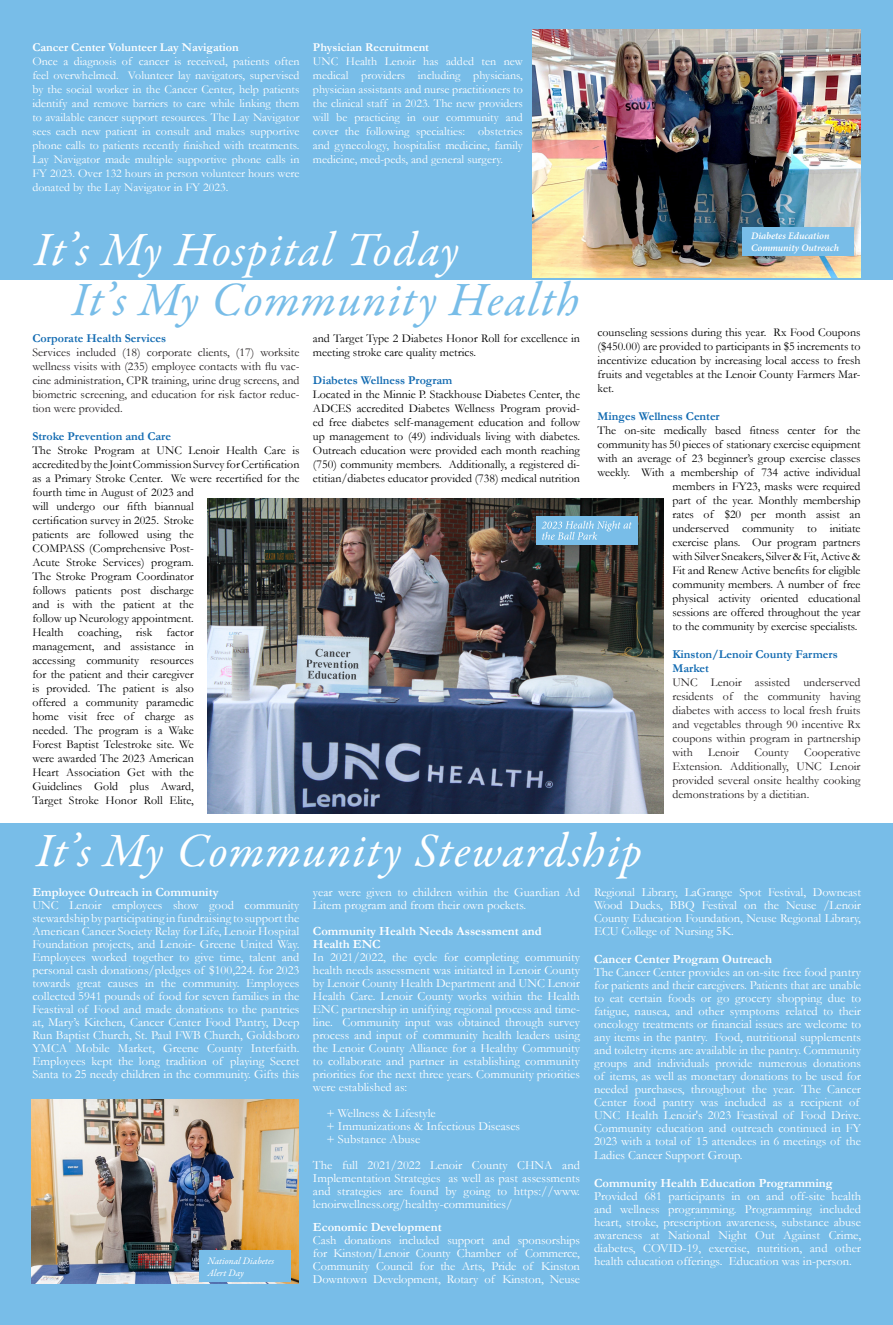
<style>
.page{position:relative;width:893px;height:1325px;background:#fff}
.page>*{position:absolute;margin:0;border:0;box-sizing:border-box;transform-origin:0 0}
.t1{font:italic 48px "Garamond Premr Pro";letter-spacing:.025em;color:#fff}
.t2{font:italic 48px "Garamond Premr Pro";letter-spacing:.025em;color:#78bde8}
.t3{font:12.5px/13px "Garamond";color:#fff;text-align:justify}
.t4{font:700 12.5px/13px "Garamond";color:#fff}
.t5{font:12px/14px "Garamond";color:#000;text-align:justify}
.t6{font:12px/14px "Garamond";color:#fff;text-align:justify}
.t7{font:12px/14px "Garamond";color:#231f20;text-align:justify}
.t8{font:700 12px/14px "Garamond";color:#116ab1}
.t9{font:700 12px "Garamond";color:#fff}
.Paragraph_Style_1{font:italic 600 10px/12px "Minion Pro";letter-spacing:-.005em;color:#fff}
.t10{font:italic 10px/11px "Garamond Premr Pro";letter-spacing:-.005em;color:#fff}
</style>
<div class="page">
<div style="left:0;top:0;width:893px;height:279px;background:#78bde8"></div>
<div style="left:0;top:824px;width:893px;height:501px;background:#78bde8"></div>
<img style="left:532px;top:30px;width:328px;height:247px">
<img style="left:32px;top:1099px;width:266px;height:185px">
<div style="left:199px;top:1250px;width:91px;height:32px;background:#78bde8"></div>
<img style="left:207px;top:498px;width:456px;height:315px">
<div style="left:536px;top:516px;width:102px;height:28px;background:#78bde8"></div>
<svg style="left:541px;top:521px;width:91px;height:19px"></svg>
<div style="left:742px;top:227px;width:111px;height:29px;background:#78bde8"></div>
<p class="t9" style="left:32px;top:39px;width:208px">Cancer Center Volunteer Lay Navigation</p>
<p class="t6" style="left:32px;top:54px;width:269px">Once a diagnosis of cancer is received, patients often feel overwhelmed. Volunteer lay navigators, supervised by the social worker in the Cancer Center, help patients identify and remove barriers to care while linking them to available cancer support resources. The Lay Navigator sees each new patient in consult and makes supportive phone calls to patients recently finished with treatments.<br>Lay Navigator made multiple supportive phone calls in FY 2023. Over 132 hours in person volunteer hours were donated by the Lay Navigator in FY 2023.</p>
<p class="t9" style="left:313px;top:39px;width:118px">Physician Recruitment</p>
<p class="t6" style="left:313px;top:54px;width:211px">UNC Health Lenoir has added ten new medical providers including physicians, physician assistants and nurse practitioners to the clinical staff in 2023. The new providers will be practicing in our community and cover the following specialties: obstetrics and gynecology, hospitalist medicine, family medicine, med-peds, and general surgery.</p>
<p class="t1" style="left:34px;top:219px;width:426px">It’s My Hospital Today</p>
<p class="t2" style="left:72px;top:270px;width:510px">It’s My Community Health</p>
<p class="t8" style="left:32px;top:331px;width:135px">Corporate Health Services</p>
<p class="t7" style="left:32px;top:345px;width:269px">Services included (18) corporate clients, (17) worksite wellness visits with (235) employee contacts with flu vac&shy;cine administration, CPR training, urine drug screens, and biometric screening, and education for risk factor reduc&shy;tion were provided.</p>
<p class="t8" style="left:32px;top:429px;width:140px">Stroke Prevention and Care</p>
<p class="t5" style="left:32px;top:443px;width:269px;text-align:left">The Stroke Program at UNC Lenoir Health Care is accredited by the Joint Commission Survey for Certification as a Primary Stroke Center. We were recertified for the fourth time in August of 2023 and<br>will undergo our fifth biannual<br>certification survey in 2025. Stroke<br>patients are followed using the<br>COMPASS (Comprehensive Post-<br>Acute Stroke Services) program.<br>The Stroke Program Coordinator<br>follows patients post discharge<br>and is with the patient at the<br>follow up Neurology appointment.<br>Health coaching, risk factor<br>management, and assistance in<br>accessing community resources<br>for the patient and their caregiver<br>is provided. The patient is also<br>offered a community paramedic<br>home visit free of charge as<br>needed. The program is a Wake<br>Forest Baptist Telestroke site. We<br>were awarded The 2023 American<br>Heart Association Get with the<br>Guidelines Gold plus Award,<br>Target Stroke Honor Roll Elite,</p>
<p class="t5" style="left:313px;top:331px;width:268px">and Target Type 2 Diabetes Honor Roll for excellence in meeting stroke care quality metrics.</p>
<p class="t8" style="left:313px;top:373px;width:141px">Diabetes Wellness Program</p>
<p class="t5" style="left:313px;top:387px;width:269px">Located in the Minnie P. Stackhouse Diabetes Center, the ADCES accredited Diabetes Wellness Program provid&shy;ed free diabetes self-management education and follow up management to (49) individuals living with diabetes.<br>Outreach education were provided each month reaching (750) community members. Additionally, a registered di&shy;etitian/diabetes educator provided (738) medical nutrition</p>
<p class="Paragraph_Style_1" style="left:751px;top:230px;width:89px">Diabetes Education<br>Community Outreach</p>
<p class="t5" style="left:597px;top:325px;width:265px">counseling sessions during this year. Rx Food Coupons ($450.00) are provided to participants in $5 increments to incentivize education by increasing local access to fresh fruits and vegetables at the Lenoir County Farmers Mar&shy;ket.</p>
<p class="t8" style="left:597px;top:409px;width:124px">Minges Wellness Center</p>
<p class="t5" style="left:597px;top:423px;width:265px;text-align:right">The on-site medically based fitness center for the community has 50 pieces of stationary exercise equipment with an average of 23 beginner’s group exercise classes weekly. With a membership of 734 active individual members in FY23, masks were required<br>part of the year. Monthly membership<br>rates of $20 per month assist an<br>underserved community to initiate<br>exercise plans. Our program partners<br>with Silver Sneakers, Silver &amp; Fit, Active &amp;<br>Fit and Renew Active benefits for eligible<br>community members. A number of free<br>physical activity oriented educational<br>sessions are offered throughout the year<br>to the community by exercise specialists.</p>
<p class="t8" style="left:672px;top:647px;width:167px">Kinston/Lenoir County Farmers<br>Market</p>
<p class="t7" style="left:672px;top:675px;width:190px">UNC Lenoir assisted underserved residents of the community having diabetes with access to local fresh fruits and vegetables through 90 incentive Rx coupons within program in partnership with</p>
<p class="t7" style="left:672px;top:745px;width:190px;text-indent:132px">Cooperative Extension. Additionally, UNC Lenoir provided several onsite healthy cooking demonstrations by a dietitian.</p>
<p class="t7" style="left:708px;top:745px;width:32px">Lenoir</p>
<p class="t7" style="left:754px;top:745px;width:36px">County</p>
<p class="t1" style="left:36px;top:820px;width:608px">It’s My Community Stewardship</p>
<p class="t4" style="left:32px;top:885px;width:188px">Employee Outreach in Community</p>
<p class="t3" style="left:32px;top:898px;width:269px">UNC Lenoir employees show good community stewardship by participating in fundraising to support the American Cancer Society Relay for Life, Lenoir Hospital Foundation projects, and Lenoir- Greene United Way.<br>Employees worked together to give time, talent and personal cash donations/pledges of $100,224. for 2023 towards great causes in the community. Employees collected 5941 pounds of food for seven families in the Feastival of Food and made donations to the pantries at, Mary’s Kitchen, Cancer Center Food Pantry, Deep Run Baptist Church, St. Paul FWB Church, Goldsboro YMCA Mobile Market, Greene County Interfaith.<br>Employees kept the long tradition of playing Secret Santa to 25 needy children in the community. Gifts this</p>
<p class="t10" style="left:208px;top:1256px;width:68px">National Diabetes<br>Alert Day</p>
<p class="t3" style="left:313px;top:885px;width:268px">year were given to children within the Guardian Ad<br>Litem program and from their own pockets.</p>
<p class="t4" style="left:313px;top:924px;width:230px">Community Health Needs Assessment and<br>Health ENC</p>
<p class="t3" style="left:313px;top:950px;width:269px">In 2021/2022, the cycle for completing community health needs assessment was initiated in Lenoir County by Lenoir County Health Department and UNC Lenoir Health Care. Lenoir County works within the Health ENC partnership in unifying regional process and time&shy;line. Community input was obtained through survey process and input of community health leaders using the Lenoir County Alliance for a Healthy Community to collaborate and partner in establishing community priorities for the next three years. Community priorities were established as:</p>
<p class="t3" style="left:326px;top:1106px;width:111px">+ Wellness &amp; Lifestyle</p>
<p class="t3" style="left:326px;top:1119px;width:195px">+ Immunizations &amp; Infectious Diseases</p>
<p class="t3" style="left:326px;top:1132px;width:95px">+ Substance Abuse</p>
<p class="t3" style="left:313px;top:1158px;width:269px">The full 2021/2022 Lenoir County CHNA and Implementation Strategies as well as past assessments and strategies are found by going to https://www. lenoirwellness.org/healthy-communities/</p>
<p class="t4" style="left:313px;top:1220px;width:130px">Economic Development</p>
<p class="t3" style="left:313px;top:1233px;width:268px">Cash donations included support and sponsorships for Kinston/Lenoir County Chamber of Commerce, Community Council for the Arts, Pride of Kinston Downtown Development, Rotary of Kinston, Neuse</p>
<p class="t3" style="left:594px;top:885px;width:269px">Regional Library, LaGrange Spot Festival, Downeast Wood Ducks, BBQ Festival on the Neuse /Lenoir County Education Foundation, Neuse Regional Library, ECU College of Nursing 5K.</p>
<p class="t4" style="left:594px;top:952px;width:179px">Cancer Center Program Outreach</p>
<p class="t3" style="left:594px;top:965px;width:269px;text-align:left">The Cancer Center provides an on-site free food pantry for patients and their caregivers. Patients that are unable to eat certain foods or go grocery shopping due to fatigue, nausea, and other symptoms related to their oncology treatments or financial issues are welcome to any items in the pantry. Food, nutritional supplements and toiletry items are available in the pantry. Community groups and individuals provide numerous donations of items, as well as monetary donations to be used for needed purchases, throughout the year. The Cancer Center food pantry was included as a recipient of UNC Health Lenoir's 2023 Feastival of Food Drive.<br>Community education and outreach continued in FY 2023 with a total of 15 attendees in 6 meetings of the Ladies Cancer Support Group.</p>
<p class="t4" style="left:594px;top:1176px;width:240px">Community Health Education Programming</p>
<p class="t3" style="left:594px;top:1189px;width:269px">Provided 681 participants in on and off-site health and wellness programming. Programming included heart, stroke, prescription awareness, substance abuse awareness at National Night Out Against Crime, diabetes, COVID-19, exercise, nutrition, and other health education offerings. Education was in-person.</p>
</div>
